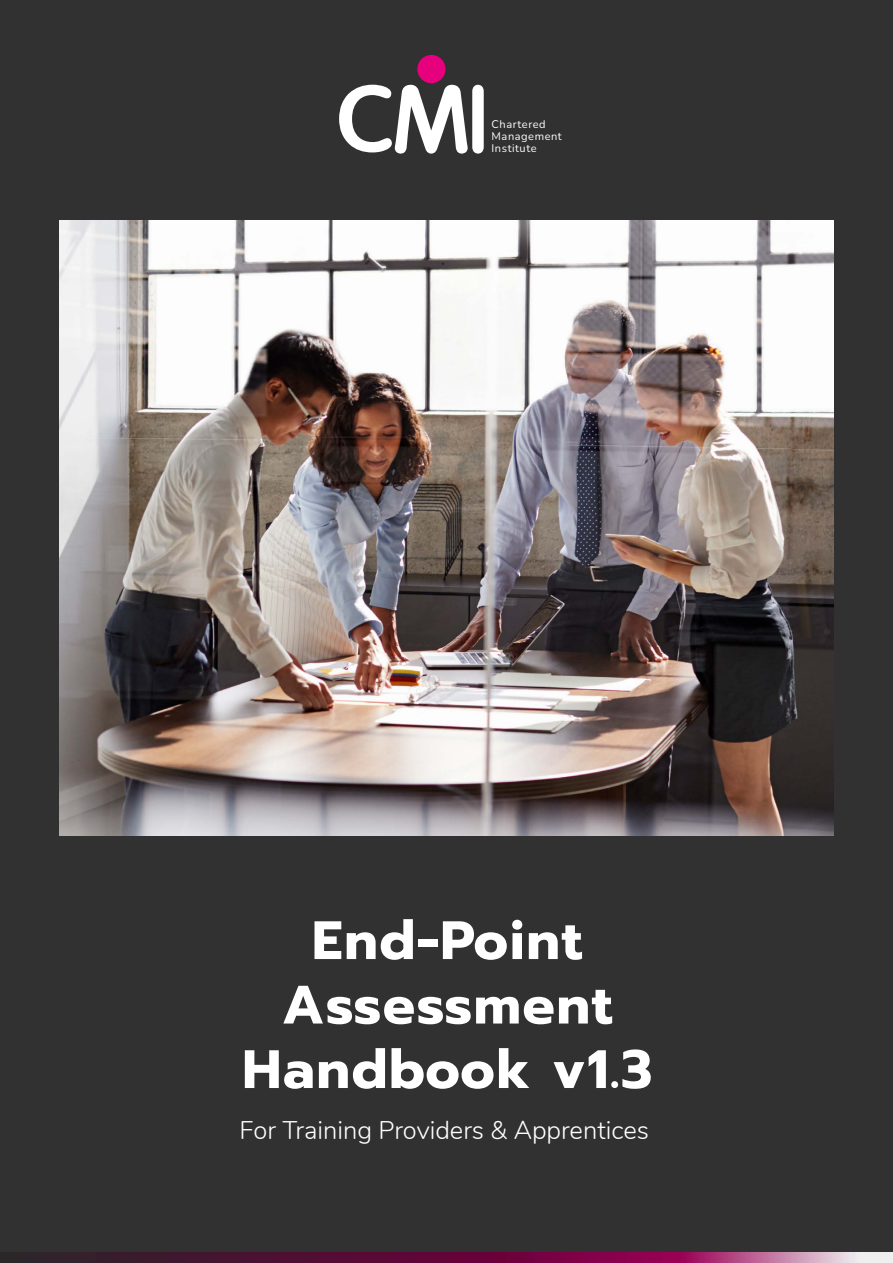
<style>
.page{position:relative;width:893px;height:1263px;background:#303130}
.page>*{position:absolute;margin:0;border:0;box-sizing:border-box;transform-origin:0 0}
.t1{font:700 54px/64.5px "Prompt";letter-spacing:.03em;color:#fff;text-align:center}
.t2{font:300 25.5px "Nunito";color:#fff}
.t3{font:11.1px/12.1px "Nunito";letter-spacing:.05em;color:#fff}
</style>
<div class="page">
<img style="left:60px;top:220px;width:773px;height:616px">
<svg style="left:339px;top:85px;width:145px;height:69px"></svg>
<div style="left:417px;top:55px;width:28px;height:28px;background:#e6007d;border-radius:50%"></div>
<img style="left:9px;top:1252px;width:884px;height:11px">
<p class="t3" style="left:492px;top:117px;width:72px">Chartered<br>Management<br>Institute</p>
<h1 class="t1" style="left:242px;top:908px;width:411px">End-Point<br>Assessment<br>Handbook v1.3</h1>
<p class="t2" style="left:240px;top:1111px;width:411px">For Training Providers &amp; Apprentices</p>
</div>
